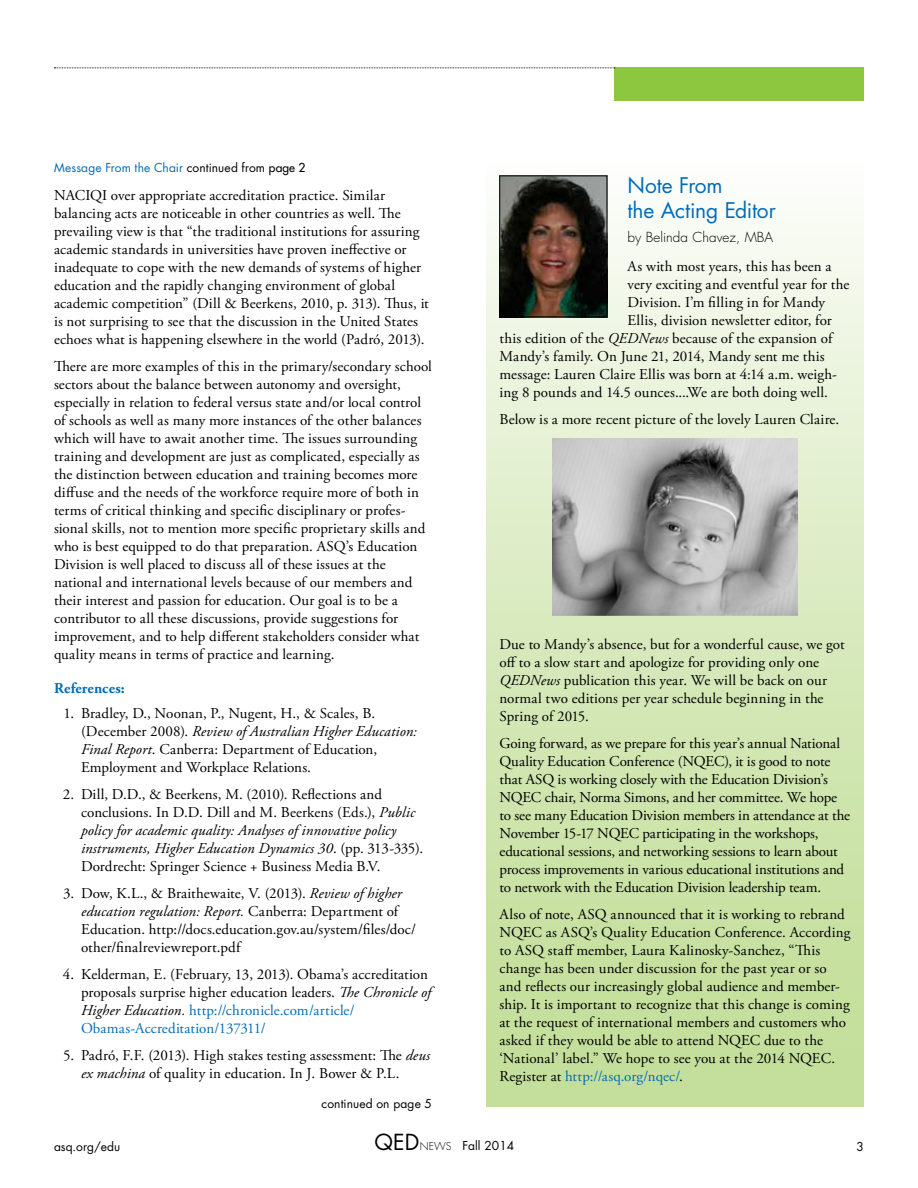
<style>
.page{position:relative;width:918px;height:1188px;background:#fff}
.page>*{position:absolute;margin:0;border:0;box-sizing:border-box;transform-origin:0 0}
.t1{font:21px/25.5px "Futura Std";letter-spacing:-.01em;color:#036cb6}
.t2{font:15px/18px "Adobe Garamond Pro";letter-spacing:.005em;color:#000}
.t3{font:700 15px "Adobe Garamond Pro";letter-spacing:.01em;color:#036cb6}
.t4{font:300 13.5px "Futura Std";color:#000}
.t5{font:12px "Futura Std";color:#000}
.t6{font:12px "Futura Std";letter-spacing:.01em;color:#036cb6}
.s1{color:#000}
.s2{font-weight:500;color:#000}
.s3{font-style:italic}
.s4{color:#036cb6}
.s5{font-size:21.6px}
.s6{font-weight:300;font-size:10.65px}
</style>
<div class="page">
<div style="left:614px;top:68px;width:250px;height:33px;background:#8dc63f"></div>
<svg style="left:54px;top:68px;width:561px;height:1px"></svg>
<div style="left:486px;top:162px;width:378px;height:945px;background:linear-gradient(to bottom,#f9fbf5,#bddb8f)"></div>
<img style="left:501px;top:178px;width:104px;height:137px">
<div style="left:499px;top:176px;width:108px;height:141px;border:1px solid #000"></div>
<img style="left:553px;top:438px;width:244px;height:177px">
<p class="t6" style="left:54px;top:160px;width:253px">Message From the Chair <span class="s1">continued from</span> <span class="s2">page 2</span></p>
<p class="t2" style="left:54px;top:187px;width:376px">NACIQI over appropriate accreditation practice. Similar balancing acts are noticeable in other countries as well. The prevailing view is that “the traditional institutions for assuring academic standards in universities have proven ineffective or inadequate to cope with the new demands of systems of higher education and the rapidly changing environment of global academic competition” (Dill &amp; Beerkens, 2010, p. 313). Thus, it is not surprising to see that the discussion in the United States echoes what is happening elsewhere in the world (Padró, 2013).</p>
<p class="t2" style="left:54px;top:358px;width:379px">There are more examples of this in the primary/secondary school sectors about the balance between autonomy and oversight, especially in relation to federal versus state and/or local control of schools as well as many more instances of the other balances which will have to await another time. The issues surrounding training and development are just as complicated, especially as the distinction between education and training becomes more diffuse and the needs of the workforce require more of both in terms of critical thinking and specific disciplinary or profes&shy;sional skills, not to mention more specific proprietary skills and who is best equipped to do that preparation. ASQ’s Education Division is well placed to discuss all of these issues at the national and international levels because of our members and their interest and passion for education. Our goal is to be a contributor to all these discussions, provide suggestions for improvement, and to help different stakeholders consider what quality means in terms of practice and learning.</p>
<p class="t3" style="left:54px;top:680px;width:72px">References:</p>
<p class="t2" style="left:81px;top:705px;width:337px;text-indent:-17px">1. Bradley, D., Noonan, P., Nugent, H., &amp; Scales, B. (December 2008). <span class="s3">Review of Australian Higher Education:<br>Final Report</span>. Canberra: Department of Education, Employment and Workplace Relations.</p>
<p class="t2" style="left:81px;top:786px;width:344px;text-indent:-18px">2. Dill, D.D., &amp; Beerkens, M. (2010). Reflections and conclusions. In D.D. Dill and M. Beerkens (Eds.), <span class="s3">Public policy for academic quality: Analyses of innovative policy instruments, Higher Education Dynamics 30</span>. (pp. 313-335).<br>Dordrecht: Springer Science + Business Media B.V.</p>
<p class="t2" style="left:81px;top:885px;width:337px;text-indent:-18px">3. Dow, K.L., &amp; Braithewaite, V. (2013). <span class="s3">Review of higher education regulation: Report.</span> Canberra: Department of Education. http://docs.education.gov.au/system/files/doc/ other/finalreviewreport.pdf</p>
<p class="t2" style="left:81px;top:966px;width:352px;text-indent:-18px">4. Kelderman, E. (February, 13, 2013). Obama’s accreditation proposals surprise higher education leaders. <span class="s3">The Chronicle of Higher Education.</span> <span class="s4">http://chronicle.com/article/ Obamas-Accreditation/137311/</span></p>
<p class="t2" style="left:81px;top:1047px;width:350px;text-indent:-18px">5. Padró, F.F. (2013). High stakes testing assessment: The <span class="s3">deus ex machina</span> of quality in education. In J. Bower &amp; P.L.</p>
<p class="t5" style="left:322px;top:1096px;width:112px">continued on page 5</p>
<h1 class="t1" style="left:628px;top:173px;width:150px">Note From<br>the Acting Editor</h1>
<p class="t4" style="left:628px;top:229px;width:147px">by Belinda Chavez, MBA</p>
<p class="t2" style="left:628px;top:257px;width:206px">As with most years, this has been a</p>
<p class="t2" style="left:628px;top:275px;width:223px">very exciting and eventful year for the</p>
<p class="t2" style="left:628px;top:293px;width:199px">Division. I’m filling in for Mandy</p>
<p class="t2" style="left:628px;top:311px;width:206px">Ellis, division newsletter editor, for</p>
<p class="t2" style="left:500px;top:329px;width:334px">this edition of the <span class="s3">QEDNews</span> because of the expansion of</p>
<p class="t2" style="left:500px;top:347px;width:327px">Mandy’s family. On June 21, 2014, Mandy sent me this</p>
<p class="t2" style="left:500px;top:365px;width:339px">message: Lauren Claire Ellis was born at 4:14 a.m. weigh-</p>
<p class="t2" style="left:500px;top:383px;width:330px">ing 8 pounds and 14.5 ounces....We are both doing well.</p>
<p class="t2" style="left:500px;top:410px;width:341px">Below is a more recent picture of the lovely Lauren Claire.</p>
<p class="t2" style="left:500px;top:635px;width:347px">Due to Mandy’s absence, but for a wonderful cause, we got off to a slow start and apologize for providing only one <span class="s3">QEDNews</span> publication this year. We will be back on our normal two editions per year schedule beginning in the Spring of 2015.</p>
<p class="t2" style="left:500px;top:734px;width:352px">Going forward, as we prepare for this year’s annual National Quality Education Conference (NQEC), it is good to note that ASQ is working closely with the Education Division’s NQEC chair, Norma Simons, and her committee. We hope to see many Education Division members in attendance at the November 15-17 NQEC participating in the workshops, educational sessions, and networking sessions to learn about process improvements in various educational institutions and to network with the Education Division leadership team.</p>
<p class="t2" style="left:500px;top:905px;width:353px">Also of note, ASQ announced that it is working to rebrand NQEC as ASQ’s Quality Education Conference. According to ASQ staff member, Laura Kalinosky-Sanchez, “This change has been under discussion for the past year or so and reflects our increasingly global audience and member&shy;ship. It is important to recognize that this change is coming at the request of international members and customers who asked if they would be able to attend NQEC due to the ‘National’ label.” We hope to see you at the 2014 NQEC.<br>Register at <span class="s4">http://asq.org/nqec/</span>.</p>
<p class="t5" style="left:54px;top:1139px;width:68px">asq.org/edu</p>
<p class="t5" style="left:375px;top:1138px;width:141px"><span class="s5">QED</span><span class="s6">NEWS</span> Fall 2014</p>
<p class="t5" style="left:857px;top:1139px;width:9px">3</p>
</div>
